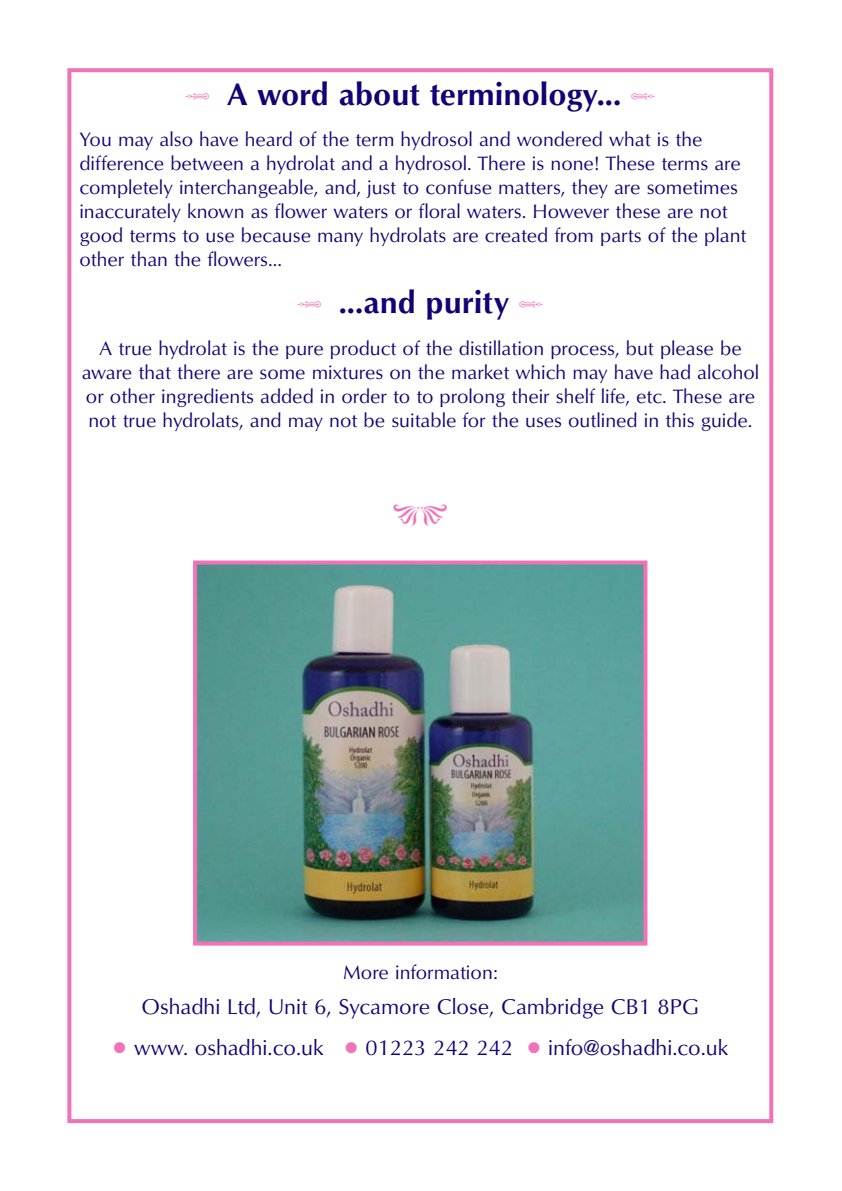
<style>
.page{position:relative;width:842px;height:1191px;background:#fff}
.page>*{position:absolute;margin:0;border:0;box-sizing:border-box;transform-origin:0 0}
.t1{font:32px "Optimum Bold DTC";color:#130276}
.t2{font:22px "Optimum Roman DTC";color:#130276}
.t3{font:20px/24px "Optimum Roman DTC";color:#130276}
.s1{font-family:"Newspaper Pi BT";color:#f172b7}
</style>
<div class="page">
<div style="left:67px;top:68px;width:706px;height:1055px;border:4px solid #f172b7"></div>
<img style="left:198px;top:565px;width:444px;height:375px">
<div style="left:193px;top:560px;width:454px;height:385px;border:4px solid #f172b7"></div>
<h1 class="t1" style="left:227px;top:75px;width:396px">A word about terminology...</h1>
<p class="t3" style="left:79px;top:127px;width:669px">You may also have heard of the term hydrosol and wondered what is the difference between a hydrolat and a hydrosol. There is none! These terms are completely interchangeable, and, just to confuse matters, they are sometimes inaccurately known as flower waters or floral waters. However these are not good terms to use because many hydrolats are created from parts of the plant other than the flowers...</p>
<h1 class="t1" style="left:339px;top:283px;width:172px">...and purity</h1>
<p class="t3" style="left:82px;top:335px;width:679px;text-align:center">A true hydrolat is the pure product of the distillation process, but please be aware that there are some mixtures on the market which may have had alcohol or other ingredients added in order to to prolong their shelf life, etc. These are not true hydrolats, and may not be suitable for the uses outlined in this guide.</p>
<p class="t3" style="left:343px;top:960px;width:157px">More information:</p>
<p class="t2" style="left:142px;top:993px;width:559px">Oshadhi Ltd, Unit 6, Sycamore Close, Cambridge CB1 8PG</p>
<p class="t2" style="left:112px;top:1034px;width:618px"><span class="s1">•</span> www. oshadhi.co.uk <span class="s1">•</span> 01223 242 242 <span class="s1">•</span> info@oshadhi.co.uk</p>
</div>
